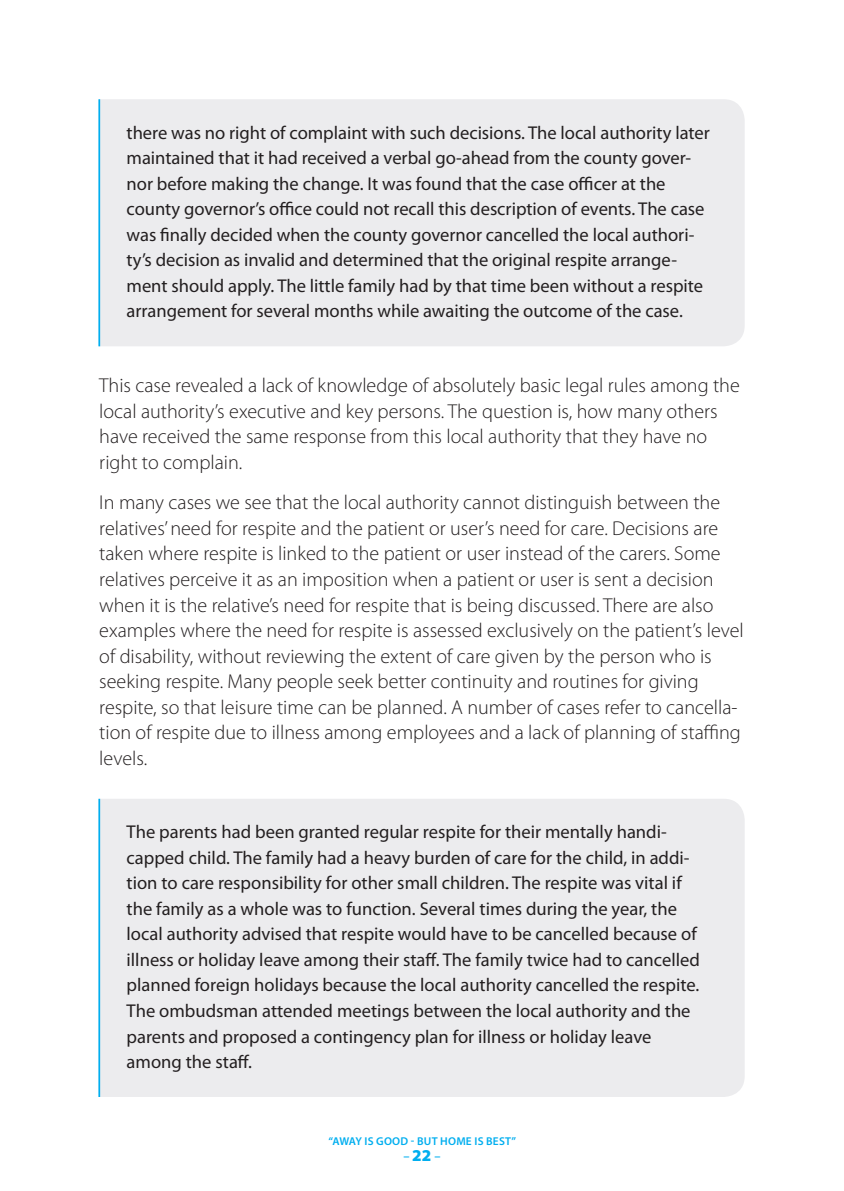
<style>
.page{position:relative;width:844px;height:1191px;background:#fff}
.page>*{position:absolute;margin:0;border:0;box-sizing:border-box;transform-origin:0 0}
.t1{font:300 20.12px/25.6px "Myriad Pro";color:#231f20}
.t2{font:18.55px/25.6px "Myriad Pro";color:#231f20}
.t3{font:600 12.25px "Myriad Pro";color:#00aeef}
.t4{font:600 11.38px "Myriad Pro";letter-spacing:.02em;color:#00aeef}
.s1{font-weight:900;font-size:16.62px}
</style>
<div class="page">
<div style="left:100px;top:99px;width:644px;height:247px;background:#ececee"></div>
<hr style="left:98px;top:99px;width:2px;height:247px;background:#00aeef">
<div style="left:100px;top:798px;width:644px;height:299px;background:#ececee"></div>
<hr style="left:98px;top:798px;width:2px;height:299px;background:#00aeef">
<p class="t2" style="left:126px;top:119px;width:584px">there was no right of complaint with such decisions. The local authority later maintained that it had received a verbal go-ahead from the county gover&shy;nor before making the change. It was found that the case officer at the county governor’s office could not recall this description of events. The case was finally decided when the county governor cancelled the local authori&shy;ty’s decision as invalid and determined that the original respite arrange&shy;ment should apply. The little family had by that time been without a respite arrangement for several months while awaiting the outcome of the case.</p>
<p class="t1" style="left:99px;top:373px;width:642px">This case revealed a lack of knowledge of absolutely basic legal rules among the local authority’s executive and key persons. The question is, how many others have received the same response from this local authority that they have no right to complain.</p>
<p class="t1" style="left:99px;top:490px;width:646px">In many cases we see that the local authority cannot distinguish between the relatives’ need for respite and the patient or user’s need for care. Decisions are taken where respite is linked to the patient or user instead of the carers. Some relatives perceive it as an imposition when a patient or user is sent a decision when it is the relative’s need for respite that is being discussed. There are also examples where the need for respite is assessed exclusively on the patient’s level of disability, without reviewing the extent of care given by the person who is seeking respite. Many people seek better continuity and routines for giving respite, so that leisure time can be planned. A number of cases refer to cancella&shy;tion of respite due to illness among employees and a lack of planning of staffing levels.</p>
<p class="t2" style="left:126px;top:818px;width:574px">The parents had been granted regular respite for their mentally handi&shy;capped child. The family had a heavy burden of care for the child, in addi&shy;tion to care responsibility for other small children. The respite was vital if the family as a whole was to function. Several times during the year, the local authority advised that respite would have to be cancelled because of illness or holiday leave among their staff. The family twice had to cancelled planned foreign holidays because the local authority cancelled the respite.<br>The ombudsman attended meetings between the local authority and the parents and proposed a contingency plan for illness or holiday leave among the staff.</p>
<p class="t4" style="left:328px;top:1134px;width:189px">“AWAY IS GOOD - BUT HOME IS BEST”</p>
<p class="t3" style="left:403px;top:1149px;width:39px">– <span class="s1">22</span> –</p>
</div>
